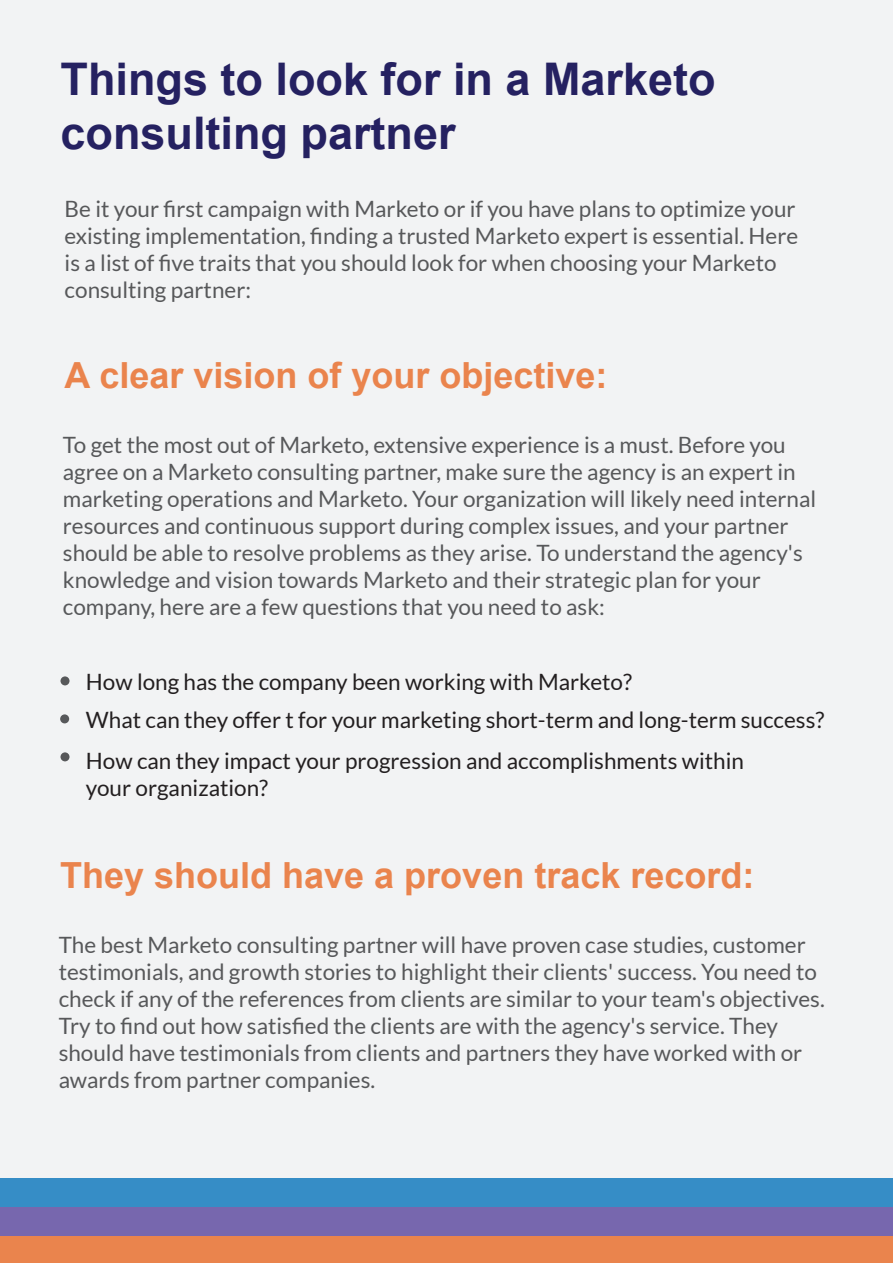
<style>
.page{position:relative;width:893px;height:1263px;background:#f2f3f4}
.page>*{position:absolute;margin:0;border:0;box-sizing:border-box;transform-origin:0 0}
.t1{font:700 45px/54px "Arial";color:#252161}
.t2{font:700 36px "Arial";color:#ea844d}
.t3{font:22.5px/27px "Lato";color:#57585a}
.t4{font:22.5px/37.8px "Lato";color:#231f20}
</style>
<div class="page">
<div style="left:0;top:1235px;width:893px;height:28px;background:#ea844d"></div>
<div style="left:0;top:1207px;width:893px;height:28px;background:#7767ae"></div>
<div style="left:0;top:1178px;width:893px;height:29px;background:#368dc6"></div>
<div style="left:61px;top:676px;width:9px;height:9px;background:#57585a;border-radius:50%"></div>
<div style="left:60px;top:714px;width:9px;height:9px;background:#57585a;border-radius:50%"></div>
<div style="left:61px;top:752px;width:9px;height:9px;background:#57585a;border-radius:50%"></div>
<h1 class="t1" style="left:61px;top:53px;width:657px">Things to look for in a Marketo consulting partner</h1>
<p class="t3" style="left:65px;top:195px;width:735px">Be it your first campaign with Marketo or if you have plans to optimize your existing implementation, finding a trusted Marketo expert is essential. Here is a list of five traits that you should look for when choosing your Marketo consulting partner:</p>
<h2 class="t2" style="left:65px;top:350px;width:544px">A clear vision of your objective:</h2>
<p class="t3" style="left:63px;top:431px;width:755px">To get the most out of Marketo, extensive experience is a must. Before you agree on a Marketo consulting partner, make sure the agency is an expert in marketing operations and Marketo. Your organization will likely need internal resources and continuous support during complex issues, and your partner should be able to resolve problems as they arise. To understand the agency's knowledge and vision towards Marketo and their strategic plan for your company, here are a few questions that you need to ask:</p>
<p class="t4" style="left:86px;top:663px;width:740px">How long has the company been working with Marketo?<br>What can they offer t for your marketing short-term and long-term success?</p>
<p class="t4" style="left:86px;top:747px;width:659px;line-height:27px">How can they impact your progression and accomplishments within your organization?</p>
<h2 class="t2" style="left:60px;top:849px;width:696px">They should have a proven track record:</h2>
<p class="t3" style="left:59px;top:931px;width:768px">The best Marketo consulting partner will have proven case studies, customer testimonials, and growth stories to highlight their clients' success. You need to check if any of the references from clients are similar to your team's objectives.<br>Try to find out how satisfied the clients are with the agency's service. They should have testimonials from clients and partners they have worked with or awards from partner companies.</p>
</div>
